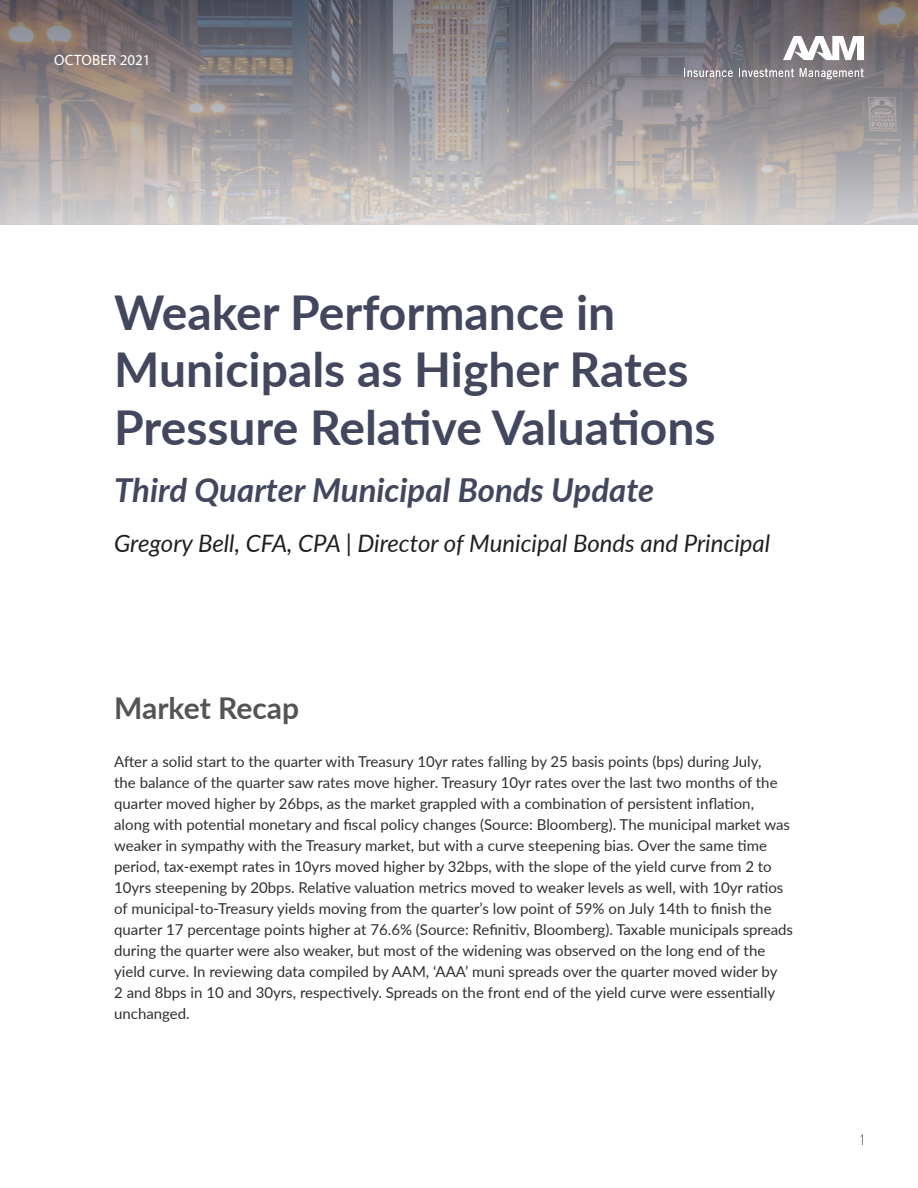
<style>
.page{position:relative;width:918px;height:1188px;background:#fff}
.page>*{position:absolute;margin:0;border:0;box-sizing:border-box;transform-origin:0 0}
.Body{font:700 48px/57.6px "Lato";color:#43475e}
.Body-2{font:italic 700 33px "Lato";color:#43475e}
.Subheading{font:700 30px "Lato";color:#545454}
.t1{font:italic 24px "Lato";color:#231f20}
.Body-3{font:15px/21px "Lato";color:#312f30}
.t2{font:15px "Myriad Pro";letter-spacing:.02em;color:#fff}
.t3{font:15px "Bebas Neue";color:#312f30}
</style>
<div class="page">
<img style="left:0;top:0;width:918px;height:225px">
<svg style="left:684px;top:68px;width:49px;height:9px"></svg>
<svg style="left:739px;top:68px;width:55px;height:9px"></svg>
<svg style="left:800px;top:68px;width:64px;height:11px"></svg>
<svg style="left:783px;top:36px;width:81px;height:24px"></svg>
<p class="t2" style="left:54px;top:51px;width:98px">OCTOBER 2021</p>
<p class="Body" style="left:114px;top:281px;width:603px">Weaker Performance in<br>Municipals as Higher Rates<br>Pressure Relative Valuations</p>
<p class="Body-2" style="left:114px;top:466px;width:542px">Third Quarter Municipal Bonds Update</p>
<p class="t1" style="left:114px;top:526px;width:658px">Gregory Bell, CFA, CPA | Director of Municipal Bonds and Principal</p>
<p class="Subheading" style="left:114px;top:686px;width:186px">Market Recap</p>
<p class="Body-3" style="left:114px;top:750px;width:680px">After a solid start to the quarter with Treasury 10yr rates falling by 25 basis points (bps) during July,<br>the balance of the quarter saw rates move higher. Treasury 10yr rates over the last two months of the quarter moved higher by 26bps, as the market grappled with a combination of persistent inflation, along with potential monetary and fiscal policy changes (Source: Bloomberg). The municipal market was weaker in sympathy with the Treasury market, but with a curve steepening bias. Over the same time period, tax-exempt rates in 10yrs moved higher by 32bps, with the slope of the yield curve from 2 to 10yrs steepening by 20bps. Relative valuation metrics moved to weaker levels as well, with 10yr ratios of municipal-to-Treasury yields moving from the quarter’s low point of 59% on July 14th to finish the quarter 17 percentage points higher at 76.6% (Source: Refinitiv, Bloomberg). Taxable municipals spreads during the quarter were also weaker, but most of the widening was observed on the long end of the yield curve. In reviewing data compiled by AAM, ‘AAA’ muni spreads over the quarter moved wider by<br>2 and 8bps in 10 and 30yrs, respectively. Spreads on the front end of the yield curve were essentially unchanged.</p>
<p class="t3" style="left:860px;top:1132px;width:6px">1</p>
</div>
